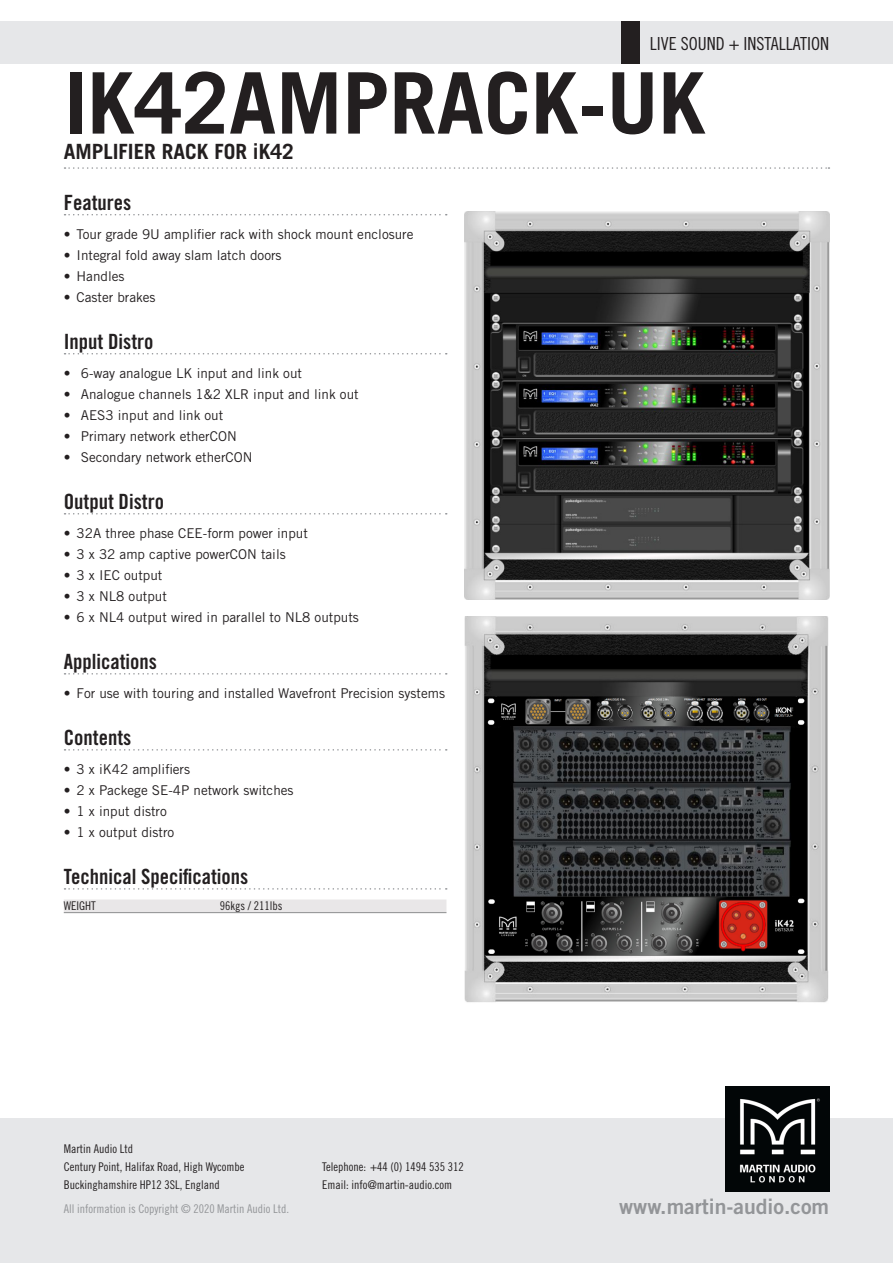
<style>
.page{position:relative;width:893px;height:1263px;background:#fff}
.page>*{position:absolute;margin:0;border:0;box-sizing:border-box;transform-origin:0 0}
.t1{font:700 84.9px "Trade Gothic LT Std";color:#231f20}
.t2{font:21.15px "Trade Gothic LT Std Bd 2";color:#939598}
.Content_header{font:21px "Trade Gothic LT Std Bd Cn 20";color:#231f20}
.t3{font:700 21px "Trade Gothic LT Std";color:#231f20}
.t4{font:18px "Trade Gothic LT Std Cn 18";color:#231f20}
.t5{font:13.5px "Trade Gothic LT Std";color:#231f20}
.white_line__use{font:12px/18px "Trade Gothic LT Std Cn 18";color:#231f20}
.t6{font:12px "Trade Gothic LT Std Cn 18";color:#939598}
</style>
<div class="page">
<div style="left:0;top:21px;width:893px;height:43px;background:#e6e7e9"></div>
<div style="left:0;top:1118px;width:893px;height:145px;background:#e6e7e9"></div>
<img style="left:725px;top:1086px;width:104px;height:106px">
<div style="left:622px;top:21px;width:18px;height:43px;background:#231f20"></div>
<svg style="left:65px;top:167px;width:764px;height:2px"></svg>
<svg style="left:65px;top:214px;width:382px;height:1px"></svg>
<svg style="left:65px;top:353px;width:382px;height:1px"></svg>
<svg style="left:65px;top:513px;width:382px;height:1px"></svg>
<svg style="left:65px;top:673px;width:382px;height:1px"></svg>
<svg style="left:65px;top:749px;width:382px;height:2px"></svg>
<svg style="left:65px;top:888px;width:382px;height:2px"></svg>
<div style="left:64px;top:899px;width:382px;height:13px;background:#e9e7e8"></div>
<hr style="left:64px;top:912px;width:382px;height:1px;background:#8b8c8e">
<img style="left:465px;top:212px;width:364px;height:387px">
<img style="left:464px;top:617px;width:365px;height:386px">
<h3 class="t4" style="left:650px;top:33px;width:181px">LIVE SOUND + INSTALLATION</h3>
<h1 class="t1" style="left:64px;top:51px;width:643px">IK42AMPRACK-UK</h1>
<h3 class="t3" style="left:64px;top:138px;width:231px">AMPLIFIER RACK FOR iK42</h3>
<p class="Content_header" style="left:64px;top:189px;width:69px">Features</p>
<p class="t5" style="left:64px;top:226px;width:351px">• Tour grade 9U amplifier rack with shock mount enclosure</p>
<p class="t5" style="left:64px;top:247px;width:219px">• Integral fold away slam latch doors</p>
<p class="t5" style="left:64px;top:268px;width:62px">• Handles</p>
<p class="t5" style="left:64px;top:289px;width:93px">• Caster brakes</p>
<p class="Content_header" style="left:64px;top:328px;width:91px">Input Distro</p>
<p class="t5" style="left:64px;top:365px;width:240px">• 6-way analogue LK input and link out</p>
<p class="t5" style="left:64px;top:386px;width:296px">• Analogue channels 1&amp;2 XLR input and link out</p>
<p class="t5" style="left:64px;top:407px;width:161px">• AES3 input and link out</p>
<p class="t5" style="left:64px;top:428px;width:174px">• Primary network etherCON</p>
<p class="t5" style="left:64px;top:449px;width:190px">• Secondary network etherCON</p>
<p class="Content_header" style="left:64px;top:488px;width:102px">Output Distro</p>
<p class="t5" style="left:64px;top:525px;width:246px">• 32A three phase CEE-form power input</p>
<p class="t5" style="left:64px;top:546px;width:223px">• 3 x 32 amp captive powerCON tails</p>
<p class="t5" style="left:64px;top:567px;width:100px">• 3 x IEC output</p>
<p class="t5" style="left:64px;top:588px;width:105px">• 3 x NL8 output</p>
<p class="t5" style="left:64px;top:609px;width:297px">• 6 x NL4 output wired in parallel to NL8 outputs</p>
<p class="Content_header" style="left:64px;top:648px;width:95px">Applications</p>
<p class="t5" style="left:64px;top:685px;width:383px">• For use with touring and installed Wavefront Precision systems</p>
<p class="Content_header" style="left:64px;top:725px;width:69px">Contents</p>
<p class="t5" style="left:64px;top:761px;width:128px">• 3 x iK42 amplifiers</p>
<p class="t5" style="left:64px;top:782px;width:231px">• 2 x Packege SE-4P network switches</p>
<p class="t5" style="left:64px;top:803px;width:105px">• 1 x input distro</p>
<p class="t5" style="left:64px;top:824px;width:112px">• 1 x output distro</p>
<p class="Content_header" style="left:64px;top:864px;width:186px">Technical Specifications</p>
<p class="white_line__use" style="left:64px;top:897px;width:33px">WEIGHT</p>
<p class="white_line__use" style="left:220px;top:897px;width:64px">96kgs / 211lbs</p>
<p class="white_line__use" style="left:64px;top:1140px;width:182px">Martin Audio Ltd<br>Century Point, Halifax Road, High Wycombe<br>Buckinghamshire HP12 3SL, England</p>
<p class="t6" style="left:64px;top:1202px;width:227px">All information is Copyright © 2020 Martin Audio Ltd.</p>
<p class="white_line__use" style="left:322px;top:1158px;width:143px">Telephone: +44 (0) 1494 535 312<br>Email: info@martin-audio.com</p>
<h2 class="t2" style="left:619px;top:1194px;width:212px">www.martin-audio.com</h2>
</div>
